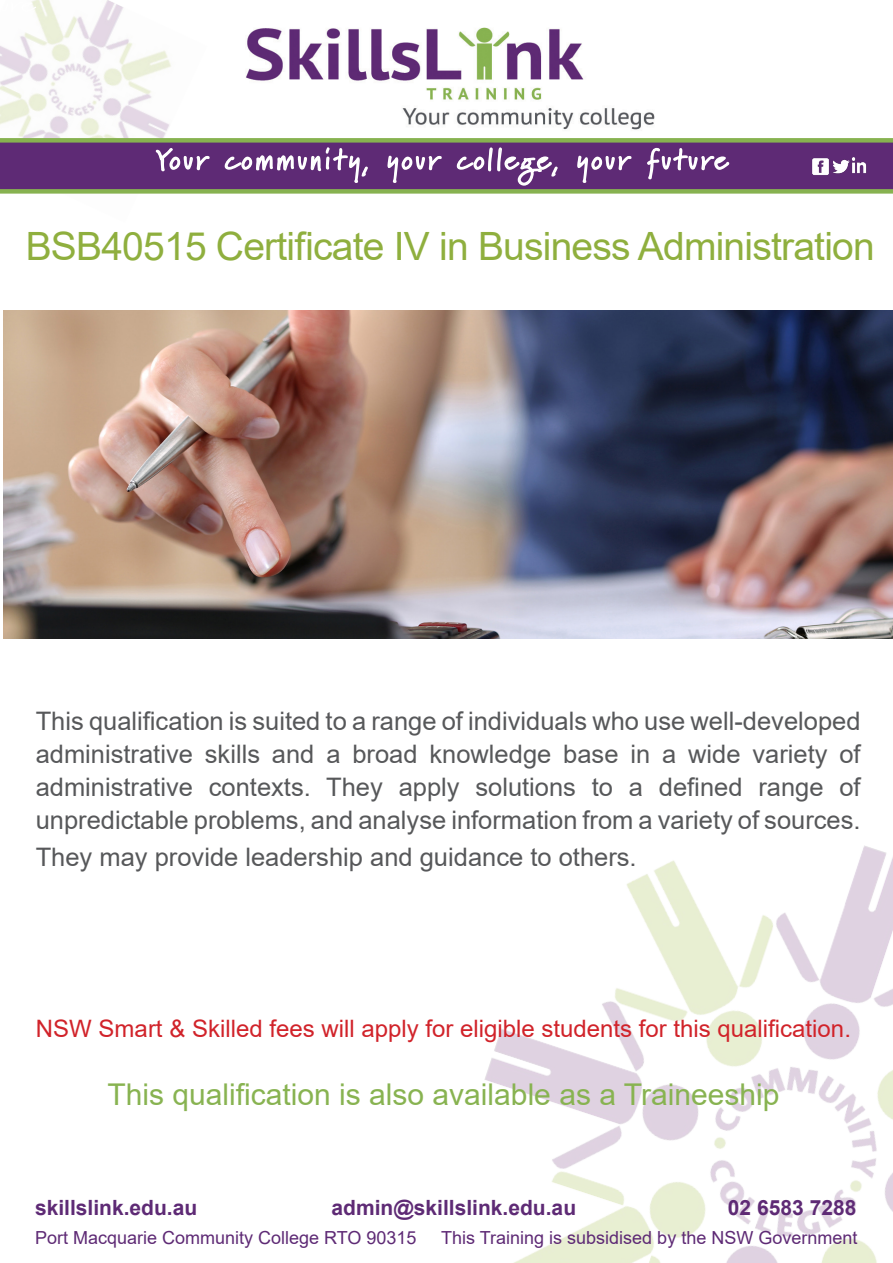
<style>
.page{position:relative;width:893px;height:1263px;background:#fff}
.page>*{position:absolute;margin:0;border:0;box-sizing:border-box;transform-origin:0 0}
.body{font:39px "Arial";letter-spacing:-.02em;color:#8faf3e}
.body-2{font:30px "Arial";color:#88b351}
.body-3{font:25.5px/33px "Arial";color:#57585a;text-align:justify}
.body-4{font:24px "Arial";color:#d1232a}
.body-5{font:700 21px "Arial";color:#5e2a75}
.body-6{font:18px "Arial";color:#5e2a75}
</style>
<div class="page">
<img style="left:484px;top:845px;width:409px;height:418px">
<img style="left:0;top:0;width:171px;height:138px">
<img style="left:371px;top:27px;width:284px;height:103px">
<div style="left:0;top:140px;width:893px;height:51px;background:#5e2a75"></div>
<svg style="left:0;top:0;width:36px;height:24px"></svg>
<img style="left:812px;top:158px;width:38px;height:18px">
<img style="left:852px;top:157px;width:15px;height:17px">
<div style="left:0;top:189px;width:893px;height:5px;background:#87b250"></div>
<div style="left:0;top:138px;width:893px;height:5px;background:#87b250"></div>
<svg style="left:155px;top:148px;width:55px;height:24px"></svg>
<svg style="left:224px;top:28px;width:145px;height:166px"></svg>
<svg style="left:387px;top:27px;width:55px;height:156px"></svg>
<svg style="left:456px;top:147px;width:102px;height:39px"></svg>
<svg style="left:576px;top:27px;width:56px;height:156px"></svg>
<svg style="left:646px;top:138px;width:84px;height:42px"></svg>
<img style="left:3px;top:310px;width:890px;height:329px">
<p class="body" style="left:26px;top:220px;width:851px">BSB40515 Certificate IV in Business Administration</p>
<p class="body-3" style="left:36px;top:704px;width:826px">This qualification is suited to a range of individuals who use well-developed administrative skills and a broad knowledge base in a wide variety of administrative contexts. They apply solutions to a defined range of unpredictable problems, and analyse information from a variety of sources.</p>
<p class="body-3" style="left:36px;top:840px;width:602px">They may provide leadership and guidance to others.</p>
<p class="body-4" style="left:36px;top:1012px;width:816px">NSW Smart &amp; Skilled fees will apply for eligible students for this qualification.</p>
<p class="body-2" style="left:107px;top:1074px;width:674px">This qualification is also available as a Traineeship</p>
<p class="body-5" style="left:35px;top:1192px;width:164px">skillslink.edu.au</p>
<p class="body-5" style="left:332px;top:1192px;width:246px">admin@skillslink.edu.au</p>
<p class="body-5" style="left:728px;top:1192px;width:130px">02 6583 7288</p>
<p class="body-6" style="left:35px;top:1225px;width:383px">Port Macquarie Community College RTO 90315</p>
<p class="body-6" style="left:441px;top:1225px;width:418px">This Training is subsidised by the NSW Government</p>
</div>
